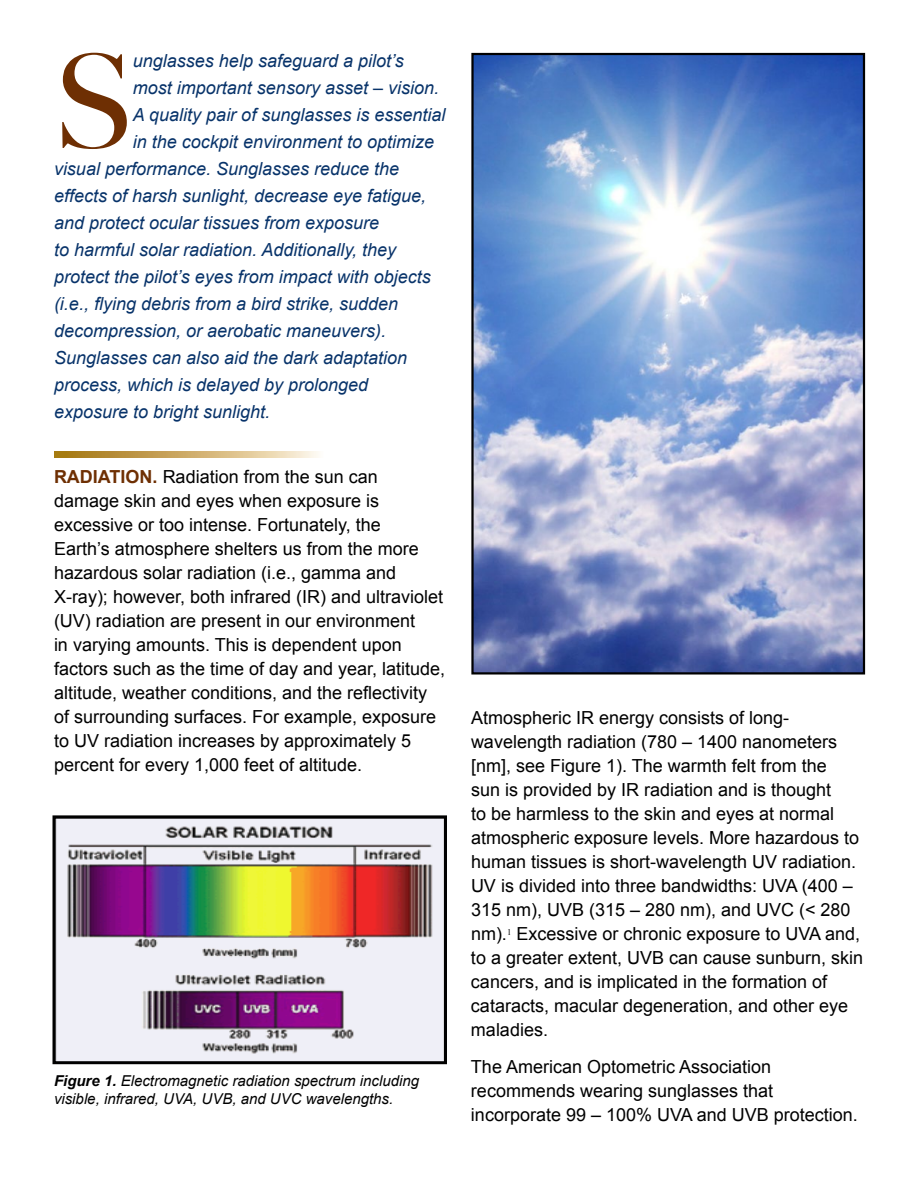
<style>
.page{position:relative;width:918px;height:1188px;background:#fff}
.page>*{position:absolute;margin:0;border:0;box-sizing:border-box;transform-origin:0 0}
.t1{font:500 130.5px "Big Caslon";color:#6e2f03}
.t2{font:18px/24px "Arial";color:#000}
.t3{font:italic 18px "Arial";color:#08336a}
.t4{font:italic 15px/18px "Arial";color:#000}
.s1{font-weight:700;color:#6e2f03}
.s2{font-style:inherit}
.s3{font-weight:700}
</style>
<div class="page">
<svg style="left:54px;top:451px;width:265px;height:6px;background:#ceaf6f"></svg>
<img style="left:56px;top:819px;width:387px;height:241px">
<div style="left:52px;top:815px;width:395px;height:249px;border:3px solid #000"></div>
<img style="left:474px;top:56px;width:388px;height:616px">
<div style="left:471px;top:53px;width:394px;height:622px;border:2px solid #000"></div>
<h1 class="t1" style="left:54px;top:26px;width:80px">S</h1>
<p class="t3" style="left:133px;top:49px;width:272px">unglasses help safeguard a pilot’s</p>
<p class="t3" style="left:133px;top:76px;width:308px">most important sensory asset – vision.</p>
<p class="t3" style="left:133px;top:103px;width:314px">A quality pair of sunglasses is essential</p>
<p class="t3" style="left:133px;top:130px;width:303px">in the cockpit environment to optimize</p>
<p class="t3" style="left:54px;top:157px;width:347px">visual performance. Sunglasses reduce the</p>
<p class="t3" style="left:54px;top:184px;width:374px">effects of harsh sunlight, decrease eye fatigue,</p>
<p class="t3" style="left:54px;top:211px;width:327px">and protect ocular tissues from exposure</p>
<p class="t3" style="left:54px;top:238px;width:344px">to harmful solar radiation. Additionally, they</p>
<p class="t3" style="left:54px;top:265px;width:378px">protect the pilot’s eyes from impact with objects</p>
<p class="t3" style="left:54px;top:292px;width:346px">(i.e., flying debris from a bird strike, sudden</p>
<p class="t3" style="left:54px;top:319px;width:334px">decompression, or aerobatic maneuvers).</p>
<p class="t3" style="left:54px;top:346px;width:355px">Sunglasses can also aid the dark adaptation</p>
<p class="t3" style="left:54px;top:373px;width:316px">process, which is delayed by prolonged</p>
<p class="t3" style="left:54px;top:400px;width:218px">exposure to bright sunlight.</p>
<p class="t2" style="left:54px;top:464px;width:393px"><span class="s1">RADIATION.</span> Radiation from the sun can damage skin and eyes when exposure is excessive or too intense. Fortunately, the<br>Earth’s atmosphere shelters us from the more hazardous solar radiation (i.e., gamma and X-ray); however, both infrared (IR) and ultraviolet (UV) radiation are present in our environment<br>in varying amounts. This is depend<span class="s2">e</span>nt upon factors such as the time of day and year, latitude, altitude, weather conditions, and the reflectivity of surrounding surfaces. For example, exposure to UV radiation increases by approximately 5 percent for every 1,000 feet of altitude.</p>
<p class="t4" style="left:54px;top:1072px;width:367px"><span class="s3">Figure 1.</span> Electromagnetic radiation spectrum including visible, infrared, UVA, UVB, and UVC wavelengths.</p>
<p class="t2" style="left:471px;top:706px;width:394px">Atmospheric IR energy consists of long&shy;wavelength radiation (780 – 1400 nanometers [nm], see Figure 1). The warmth felt from the<br>sun is provided by IR radiation and is thought<br>to be harmless to the skin and eyes at normal atmospheric exposure levels. More hazardous to human tissues is short-wavelength UV radiation.<br>UV is divided into three bandwidths: UVA (400 – 315 nm), UVB (315 – 280 nm), and UVC (&lt; 280 nm).<sup>1</sup> Excessive or chronic exposure to UVA and, to a greater extent, UVB can cause sunburn, skin cancers, and is implicated in the formation of cataracts, macular degeneration, and other eye maladies.</p>
<p class="t2" style="left:471px;top:1055px;width:388px">The American Optometric Association recommends wearing sunglasses that incorporate 99 – 100% UVA and UVB protection.</p>
</div>
